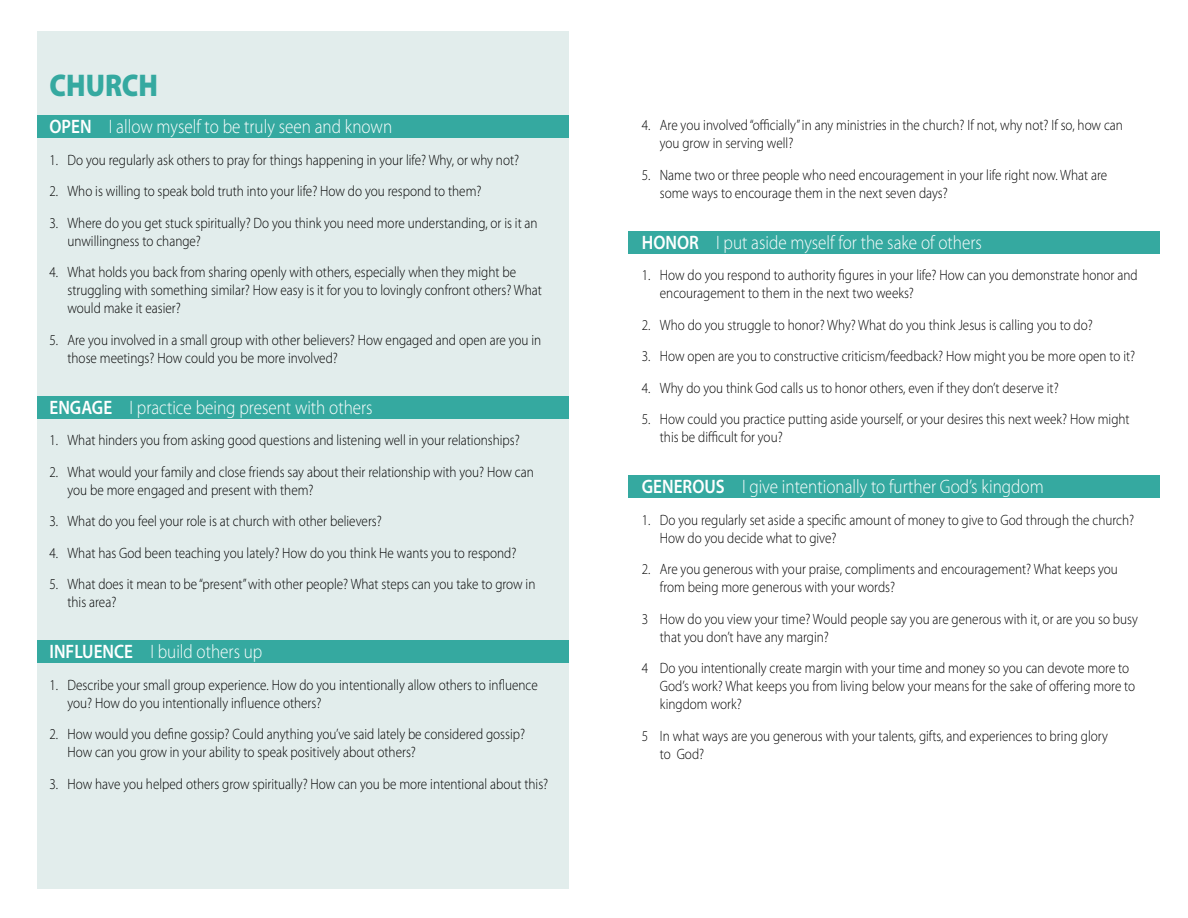
<style>
.page{position:relative;width:1188px;height:918px;background:#fff}
.page>*{position:absolute;margin:0;border:0;box-sizing:border-box;transform-origin:0 0}
.t1{font:900 31.5px "Myriad Pro";color:#35a9a0;scale:.88 1}
.t2{font:300 19.5px "Myriad Pro";color:#fff;scale:.88 1}
.t3{font:300 15px/18px "Myriad Pro";color:#000;scale:.88 1}
.s1{font-weight:600}
</style>
<div class="page">
<div style="left:37px;top:31px;width:532px;height:858px;background:#e2edec"></div>
<div style="left:37px;top:116px;width:532px;height:22px;background:#35a9a0"></div>
<div style="left:629px;top:231px;width:531px;height:23px;background:#35a9a0"></div>
<div style="left:629px;top:475px;width:531px;height:23px;background:#35a9a0"></div>
<div style="left:37px;top:640px;width:532px;height:23px;background:#35a9a0"></div>
<div style="left:37px;top:396px;width:532px;height:22px;background:#35a9a0"></div>
<h1 class="t1" style="left:50px;top:64px;width:125px">CHURCH</h1>
<h2 class="t2" style="left:50px;top:115px;width:391px"><span class="s1">OPEN</span> I allow myself to be truly seen and known</h2>
<p class="t3" style="left:50px;top:150px;width:535px">1. Do you regularly ask others to pray for things happening in your life? Why, or why not?</p>
<p class="t3" style="left:50px;top:182px;width:492px">2. Who is willing to speak bold truth into your life? How do you respond to them?</p>
<p class="t3" style="left:68px;top:213px;width:536px;text-indent:-18px">3. Where do you get stuck spiritually? Do you think you need more understanding, or is it an unwillingness to change?</p>
<p class="t3" style="left:68px;top:263px;width:541px;text-indent:-18px">4. What holds you back from sharing openly with others, especially when they might be struggling with something similar? How easy is it for you to lovingly confront others? What would make it easier?</p>
<p class="t3" style="left:68px;top:330px;width:540px;text-indent:-18px">5. Are you involved in a small group with other believers? How engaged and open are you in those meetings? How could you be more involved?</p>
<h2 class="t2" style="left:50px;top:395px;width:369px"><span class="s1">ENGAGE</span> I practice being present with others</h2>
<p class="t3" style="left:50px;top:431px;width:536px">1. What hinders you from asking good questions and listening well in your relationships?</p>
<p class="t3" style="left:68px;top:462px;width:531px;text-indent:-18px">2. What would your family and close friends say about their relationship with you? How can you be more engaged and present with them?</p>
<p class="t3" style="left:50px;top:512px;width:379px">3. What do you feel your role is at church with other believers?</p>
<p class="t3" style="left:50px;top:543px;width:532px">4. What has God been teaching you lately? How do you think He wants you to respond?</p>
<p class="t3" style="left:68px;top:575px;width:533px;text-indent:-18px">5. What does it mean to be “present” with other people? What steps can you take to grow in this area?</p>
<h2 class="t2" style="left:50px;top:640px;width:243px"><span class="s1">INFLUENCE</span> I build others up</h2>
<p class="t3" style="left:68px;top:675px;width:536px;text-indent:-18px">1. Describe your small group experience. How do you intentionally allow others to influence you? How do you intentionally influence others?</p>
<p class="t3" style="left:68px;top:725px;width:522px;text-indent:-18px">2. How would you define gossip? Could anything you’ve said lately be considered gossip?<br>How can you grow in your ability to speak positively about others?</p>
<p class="t3" style="left:50px;top:774px;width:568px">3. How have you helped others grow spiritually? How can you be more intentional about this?</p>
<p class="t3" style="left:660px;top:116px;width:528px;text-indent:-18px">4. Are you involved “officially” in any ministries in the church? If not, why not? If so, how can you grow in serving well?</p>
<p class="t3" style="left:660px;top:166px;width:510px;text-indent:-18px">5. Name two or three people who need encouragement in your life right now. What are some ways to encourage them in the next seven days?</p>
<h2 class="t2" style="left:642px;top:230px;width:388px"><span class="s1">HONOR</span> I put aside myself for the sake of others</h2>
<p class="t3" style="left:660px;top:266px;width:544px;text-indent:-18px">1. How do you respond to authority figures in your life? How can you demonstrate honor and encouragement to them in the next two weeks?</p>
<p class="t3" style="left:642px;top:316px;width:514px">2. Who do you struggle to honor? Why? What do you think Jesus is calling you to do?</p>
<p class="t3" style="left:642px;top:347px;width:562px">3. How open are you to constructive criticism/feedback? How might you be more open to it?</p>
<p class="t3" style="left:642px;top:379px;width:475px">4. Why do you think God calls us to honor others, even if they don’t deserve it?</p>
<p class="t3" style="left:660px;top:410px;width:535px;text-indent:-18px">5. How could you practice putting aside yourself, or your desires this next week? How might this be difficult for you?</p>
<h2 class="t2" style="left:642px;top:475px;width:458px"><span class="s1">GENEROUS</span> I give intentionally to further God’s kingdom</h2>
<p class="t3" style="left:660px;top:511px;width:541px;text-indent:-18px">1. Do you regularly set aside a specific amount of money to give to God through the church?<br>How do you decide what to give?</p>
<p class="t3" style="left:660px;top:560px;width:522px;text-indent:-18px">2. Are you generous with your praise, compliments and encouragement? What keeps you from being more generous with your words?</p>
<p class="t3" style="left:660px;top:610px;width:545px;text-indent:-18px">3 How do you view your time? Would people say you are generous with it, or are you so busy that you don’t have any margin?</p>
<p class="t3" style="left:660px;top:659px;width:542px;text-indent:-18px">4 Do you intentionally create margin with your time and money so you can devote more to<br>God’s work? What keeps you from living below your means for the sake of offering more to kingdom work?</p>
<p class="t3" style="left:660px;top:727px;width:511px;text-indent:-18px">5 In what ways are you generous with your talents, gifts, and experiences to bring glory to God?</p>
</div>
